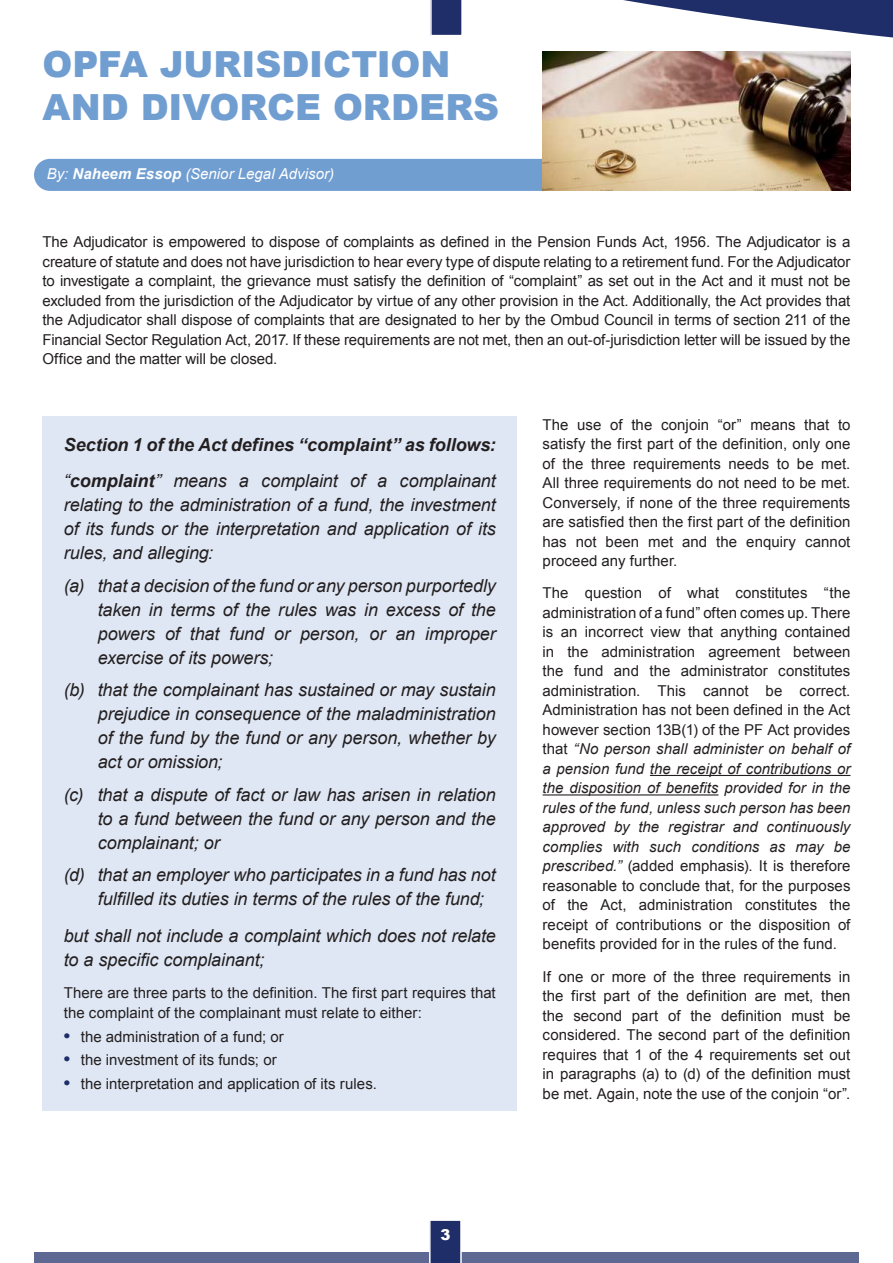
<style>
.page{position:relative;width:893px;height:1263px;background:#fff}
.page>*{position:absolute;margin:0;border:0;box-sizing:border-box;transform-origin:0 0}
.t1{font:900 36px/43.2px "Arial";color:#719ed1}
.t2{font:italic 18px/24px "Arial";letter-spacing:-.005em;color:#231f20;text-align:justify}
.t3{font:italic 700 18px/36.8px "Arial";letter-spacing:-.005em;color:#231f20}
.t4{font:15px/19.5px "Arial";color:#231f20;text-align:justify}
.t5{font:italic 15px "Arial";letter-spacing:.005em;color:#fff}
.t6{font:900 15px "Arial";color:#fff}
.s1{font-weight:700}
.s2{font-weight:400}
.s3{font-weight:700;font-size:18px;color:#1f2e69}
.s4{font-style:italic}
</style>
<div class="page">
<div style="left:34px;top:159px;width:617px;height:32px;background:#719ed1;border-radius:16px"></div>
<svg style="left:542px;top:0;width:351px;height:72px"></svg>
<div style="left:34px;top:1252px;width:825px;height:11px;background:#5e6993"></div>
<img style="left:543px;top:51px;width:307px;height:140px">
<hr style="left:650px;top:775px;width:200px;height:1px;background:#231f20">
<hr style="left:543px;top:794px;width:175px;height:1px;background:#231f20">
<svg style="left:429px;top:1220px;width:33px;height:43px"></svg>
<svg style="left:430px;top:0;width:32px;height:36px"></svg>
<div style="left:43px;top:416px;width:474px;height:694px;background:#dfe7f4"></div>
<h1 class="t1" style="left:43px;top:43px;width:458px">OPFA JURISDICTION<br>AND DIVORCE ORDERS</h1>
<p class="t5" style="left:47px;top:168px;width:289px">By: <span class="s1">Naheem Essop</span> (Senior Legal Advisor)</p>
<p class="t4" style="left:43px;top:234px;width:809px">The Adjudicator is empowered to dispose of complaints as defined in the Pension Funds Act, 1956. The Adjudicator is a creature of statute and does not have jurisdiction to hear every type of dispute relating to a retirement fund. For the Adjudicator to investigate a complaint, the grievance must satisfy the definition of “complaint” as set out in the Act and it must not be excluded from the jurisdiction of the Adjudicator by virtue of any other provision in the Act. Additionally, the Act provides that the Adjudicator shall dispose of complaints that are designated to her by the Ombud Council in terms of section 211 of the Financial Sector Regulation Act, 2017. If these requirements are not met, then an out-of-jurisdiction letter will be issued by the Office and the matter will be closed.</p>
<p class="t3" style="left:64px;top:427px;width:434px">Section 1 of the Act defines “complaint” as follows: <span class="s2">“</span>complaint<span class="s2">” means a complaint of a complainant</span></p>
<p class="t2" style="left:64px;top:495px;width:434px">relating to the administration of a fund, the investment of its funds or the interpretation and application of its rules, and alleging:</p>
<p class="t2" style="left:98px;top:575px;width:400px;text-indent:-34px">(a) that a decision of the fund or any person purportedly taken in terms of the rules was in excess of the powers of that fund or person, or an improper exercise of its powers;</p>
<p class="t2" style="left:98px;top:680px;width:400px;text-indent:-34px">(b) that the complainant has sustained or may sustain prejudice in consequence of the maladministration of the fund by the fund or any person, whether by act or omission;</p>
<p class="t2" style="left:98px;top:784px;width:400px;text-indent:-34px">(c) that a dispute of fact or law has arisen in relation to a fund between the fund or any person and the complainant; or</p>
<p class="t2" style="left:98px;top:865px;width:399px;text-indent:-34px">(d) that an employer who participates in a fund has not fulfilled its duties in terms of the rules of the fund;</p>
<p class="t2" style="left:64px;top:925px;width:434px">but shall not include a complaint which does not relate to a specific complainant;</p>
<p class="t4" style="left:64px;top:985px;width:433px">There are three parts to the definition. The first part requires that the complaint of the complainant must relate to either:</p>
<p class="t4" style="left:64px;top:1028px;width:222px"><span class="s3">•</span> the administration of a fund; or</p>
<p class="t4" style="left:64px;top:1052px;width:214px"><span class="s3">•</span> the investment of its funds; or</p>
<p class="t4" style="left:64px;top:1075px;width:315px"><span class="s3">•</span> the interpretation and application of its rules.</p>
<p class="t4" style="left:543px;top:416px;width:309px">The use of the conjoin “or” means that to satisfy the first part of the definition, only one of the three requirements needs to be met.<br>All three requirements do not need to be met.<br>Conversely, if none of the three requirements are satisfied then the first part of the definition has not been met and the enquiry cannot proceed any further.</p>
<p class="t4" style="left:543px;top:585px;width:309px">The question of what constitutes “the administration of a fund” often comes up. There is an incorrect view that anything contained in the administration agreement between the fund and the administrator constitutes administration. This cannot be correct.<br>Administration has not been defined in the Act however section 13B(1) of the PF Act provides that <span class="s4">“No person shall administer on behalf of a pension fund the receipt of contributions or the disposition of benefits provided for in the rules of the fund, unless such person has been approved by the registrar and continuously complies with such conditions as may be prescribed.”</span> (added emphasis). It is therefore reasonable to conclude that, for the purposes of the Act, administration constitutes the receipt of contributions or the disposition of benefits provided for in the rules of the fund.</p>
<p class="t4" style="left:543px;top:968px;width:309px">If one or more of the three requirements in the first part of the definition are met, then the second part of the definition must be considered. The second part of the definition requires that 1 of the 4 requirements set out in paragraphs (a) to (d) of the definition must be met. Again, note the use of the conjoin “or”.</p>
<p class="t6" style="left:440px;top:1226px;width:12px">3</p>
</div>
